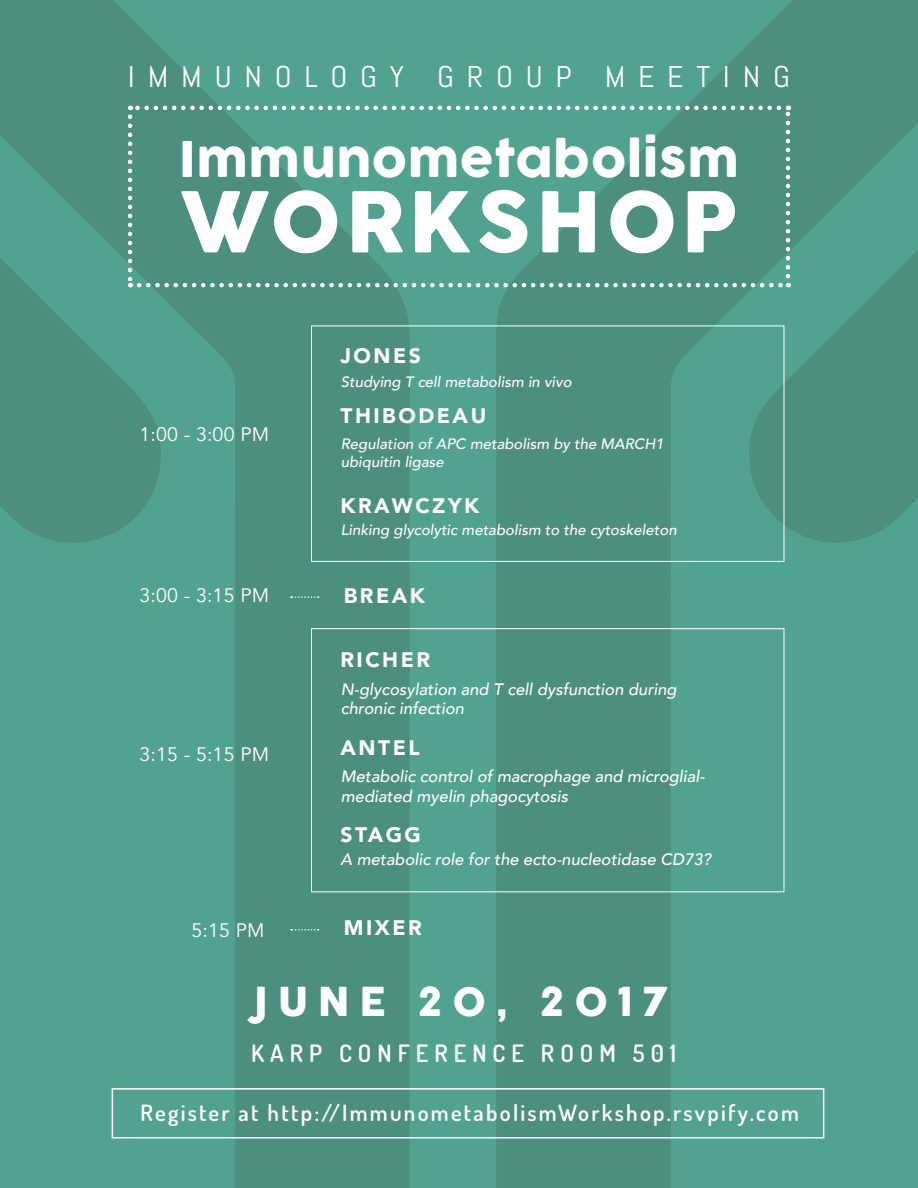
<style>
.page{position:relative;width:918px;height:1188px;background:#fff}
.page>*{position:absolute;margin:0;border:0;box-sizing:border-box;transform-origin:0 0}
.t1{font:82.5px "COCOGOOSE";letter-spacing:.06em;color:#fff}
.t2{font:48px "COCOGOOSE";letter-spacing:.02em;color:#fff}
.t3{font:39px "COCOGOOSE";letter-spacing:.25em;color:#fff}
.t4{font:30px "Abel";letter-spacing:.4em;color:#fff;scale:1.06 1}
.t5{font:600 24px "Dosis";letter-spacing:.25em;color:#fff}
.t6{font:600 22.5px "Dosis";letter-spacing:.1em;color:#fff}
.t7{font:900 21px "Avenir";letter-spacing:.12em;color:#fff}
.t8{font:19.5px "Avenir";letter-spacing:.01em;color:#fff}
.t9{font:italic 500 16.5px/19.8px "Avenir";color:#fff}
.t10{font:italic 500 15px/18px "Avenir";color:#fff}
</style>
<div class="page">
<img style="left:0;top:0;width:918px;height:1188px">
<svg style="left:128px;top:117px;width:4px;height:170px"></svg>
<svg style="left:139px;top:283px;width:650px;height:4px"></svg>
<svg style="left:786px;top:106px;width:4px;height:170px"></svg>
<svg style="left:130px;top:106px;width:649px;height:4px"></svg>
<div style="left:112px;top:1088px;width:712px;height:50px;border:2px solid #fff"></div>
<svg style="left:291px;top:596px;width:28px;height:2px"></svg>
<svg style="left:291px;top:929px;width:28px;height:2px"></svg>
<div style="left:311px;top:326px;width:473px;height:236px;border:1px solid #fff"></div>
<div style="left:311px;top:628px;width:473px;height:264px;border:1px solid #fff"></div>
<h3 class="t4" style="left:128px;top:58px;width:626px">IMMUNOLOGY GROUP MEETING</h3>
<h2 class="t2" style="left:179px;top:123px;width:562px">Immunometabolism</h2>
<h1 class="t1" style="left:181px;top:160px;width:558px">WORKSHOP</h1>
<p class="t7" style="left:340px;top:338px;width:82px">JONES</p>
<p class="t10" style="left:341px;top:373px;width:232px">Studying T cell metabolism in vivo</p>
<p class="t8" style="left:139px;top:422px;width:131px">1:00 - 3:00 PM</p>
<p class="t8" style="left:139px;top:584px;width:131px">3:00 - 3:15 PM</p>
<p class="t8" style="left:139px;top:743px;width:131px">3:15 - 5:15 PM</p>
<p class="t8" style="left:191px;top:919px;width:75px">5:15 PM</p>
<p class="t7" style="left:340px;top:398px;width:147px">THIBODEAU</p>
<p class="t10" style="left:341px;top:435px;width:325px">Regulation of APC metabolism by the MARCH1 ubiquitin ligase</p>
<p class="t7" style="left:340px;top:488px;width:140px">KRAWCZYK</p>
<p class="t10" style="left:341px;top:521px;width:337px">Linking glycolytic metabolism to the cytoskeleton</p>
<p class="t7" style="left:344px;top:578px;width:83px">BREAK</p>
<p class="t7" style="left:340px;top:642px;width:91px">RICHER</p>
<p class="t9" style="left:341px;top:679px;width:337px">N-glycosylation and T cell dysfunction during chronic infection</p>
<p class="t7" style="left:340px;top:729px;width:81px">ANTEL</p>
<p class="t9" style="left:341px;top:766px;width:365px">Metabolic control of macrophage and microglial&shy;mediated myelin phagocytosis</p>
<p class="t7" style="left:340px;top:816px;width:82px">STAGG</p>
<p class="t9" style="left:341px;top:850px;width:372px">A metabolic role for the ecto-nucleotidase CD73?</p>
<p class="t7" style="left:344px;top:910px;width:80px">MIXER</p>
<h3 class="t3" style="left:251px;top:973px;width:419px">JUNE 20, 2017</h3>
<h3 class="t5" style="left:251px;top:1037px;width:427px">KARP CONFERENCE ROOM 501</h3>
<h3 class="t6" style="left:141px;top:1098px;width:660px">Register at http://ImmunometabolismWorkshop.rsvpify.com</h3>
</div>
